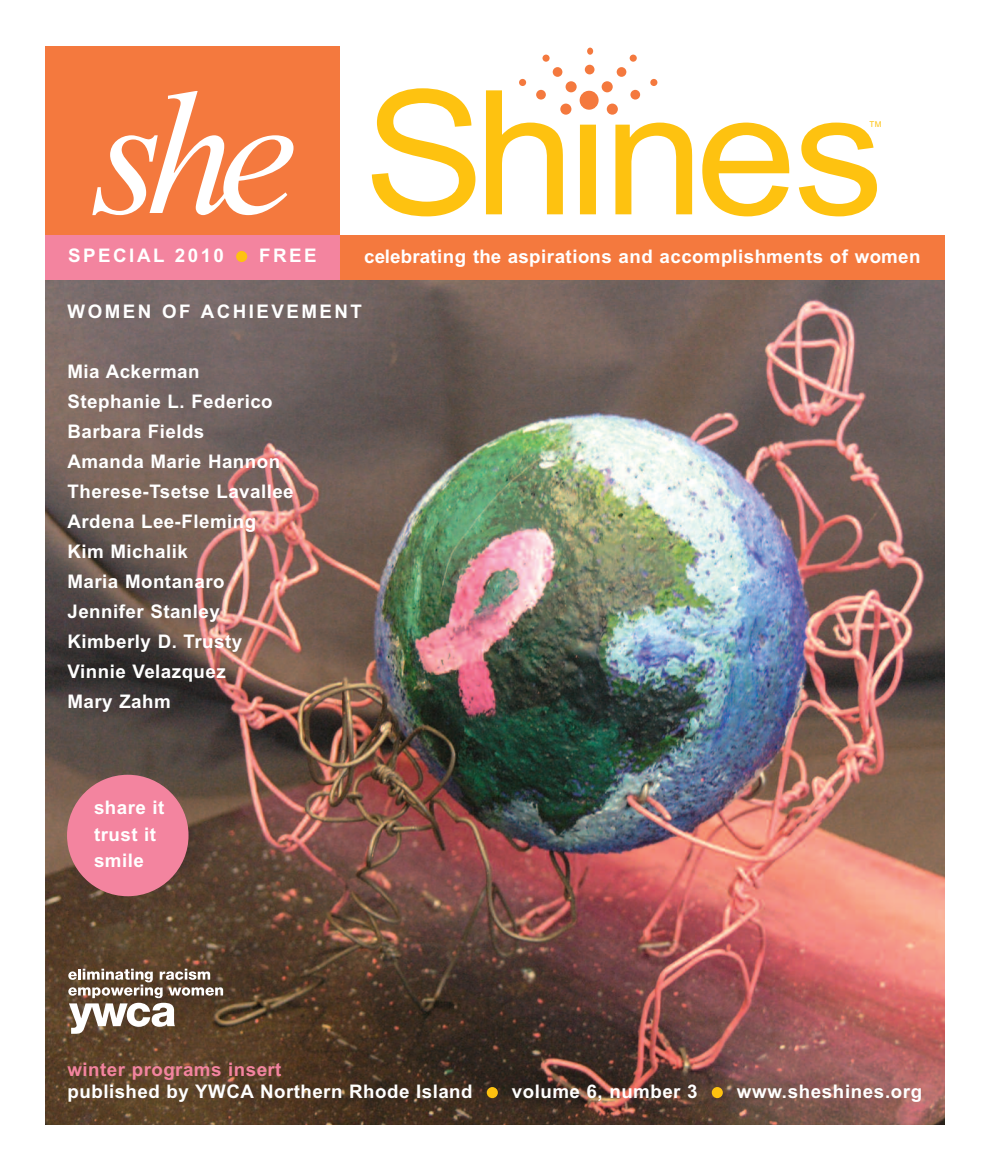
<style>
.page{position:relative;width:990px;height:1170px;background:#fff}
.page>*{position:absolute;margin:0;border:0;box-sizing:border-box;transform-origin:0 0}
.t1{font:173.12px "Arial";letter-spacing:-.04em;color:#fec210;scale:1.05 1}
.t2{font:700 18.75px/30px "Arial";letter-spacing:.025em;color:#fff}
.t3{font:700 18.75px "Arial";letter-spacing:.135em;color:#fff}
.t4{font:700 18.75px "Arial";letter-spacing:.025em;color:#f3849f}
.t5{font:8px "Arial";color:#fec210}
.s1{font-family:"Times New Roman";font-style:italic;font-size:175.88px;color:#fff}
</style>
<div class="page">
<div style="left:45px;top:47px;width:295px;height:188px;background:#f4793e"></div>
<div style="left:580px;top:91px;width:19px;height:19px;background:#f4793e;border-radius:50%"></div>
<div style="left:602px;top:81px;width:11px;height:11px;background:#f4793e;border-radius:50%"></div>
<div style="left:566px;top:81px;width:11px;height:11px;background:#f4793e;border-radius:50%"></div>
<div style="left:560px;top:104px;width:11px;height:11px;background:#f4793e;border-radius:50%"></div>
<div style="left:607px;top:104px;width:11px;height:11px;background:#f4793e;border-radius:50%"></div>
<div style="left:585px;top:65px;width:10px;height:9px;background:#f4793e;border-radius:50%"></div>
<div style="left:553px;top:67px;width:9px;height:10px;background:#f4793e;border-radius:50%"></div>
<div style="left:536px;top:90px;width:10px;height:10px;background:#f4793e;border-radius:50%"></div>
<div style="left:630px;top:90px;width:10px;height:10px;background:#f4793e;border-radius:50%"></div>
<div style="left:617px;top:67px;width:9px;height:10px;background:#f4793e;border-radius:50%"></div>
<div style="left:630px;top:55px;width:7px;height:7px;background:#f4793e;border-radius:50%"></div>
<div style="left:587px;top:48px;width:6px;height:7px;background:#f4793e;border-radius:50%"></div>
<div style="left:542px;top:55px;width:8px;height:7px;background:#f4793e;border-radius:50%"></div>
<div style="left:519px;top:79px;width:7px;height:7px;background:#f4793e;border-radius:50%"></div>
<div style="left:650px;top:79px;width:7px;height:7px;background:#f4793e;border-radius:50%"></div>
<img style="left:45px;top:280px;width:900px;height:845px">
<div style="left:340px;top:235px;width:605px;height:44px;background:#f4793e"></div>
<div style="left:45px;top:235px;width:295px;height:44px;background:#f3849f"></div>
<div style="left:236px;top:251px;width:11px;height:11px;background:#fec210;border-radius:50%"></div>
<div style="left:67px;top:775px;width:122px;height:121px;background:#f3849f;border-radius:50%"></div>
<div style="left:712px;top:1087px;width:11px;height:11px;background:#fec210;border-radius:50%"></div>
<div style="left:487px;top:1087px;width:11px;height:11px;background:#fec210;border-radius:50%"></div>
<svg style="left:68px;top:969px;width:155px;height:65px"></svg>
<h1 class="t1" style="left:94px;top:90px;width:754px"><span class="s1">she</span> Shines</h1>
<p class="t5" style="left:870px;top:121px;width:13px">TM</p>
<p class="t3" style="left:68px;top:249px;width:157px">SPECIAL 2010</p>
<p class="t2" style="left:259px;top:242px;width:59px">FREE</p>
<p class="t2" style="left:364px;top:244px;width:558px">celebrating the aspirations and accomplishments of women</p>
<p class="t3" style="left:68px;top:305px;width:296px">WOMEN OF ACHIEVEMENT</p>
<p class="t2" style="left:68px;top:358px;width:228px">Mia Ackerman<br>Stephanie L. Federico<br>Barbara Fields<br>Amanda Marie Hannon<br>Therese-Tsetse Lavallee<br>Ardena Lee-Fleming<br>Kim Michalik<br>Maria Montanaro<br>Jennifer Stanley<br>Kimberly D. Trusty<br>Vinnie Velazquez<br>Mary Zahm</p>
<p class="t2" style="left:94px;top:796px;width:72px;line-height:26.2px">share it trust it smile</p>
<p class="t4" style="left:68px;top:1062px;width:216px">winter programs insert</p>
<p class="t2" style="left:68px;top:1078px;width:407px">published by YWCA Northern Rhode Island</p>
<p class="t2" style="left:512px;top:1078px;width:187px">volume 6, number 3</p>
<p class="t2" style="left:737px;top:1078px;width:187px">www.sheshines.org</p>
</div>
